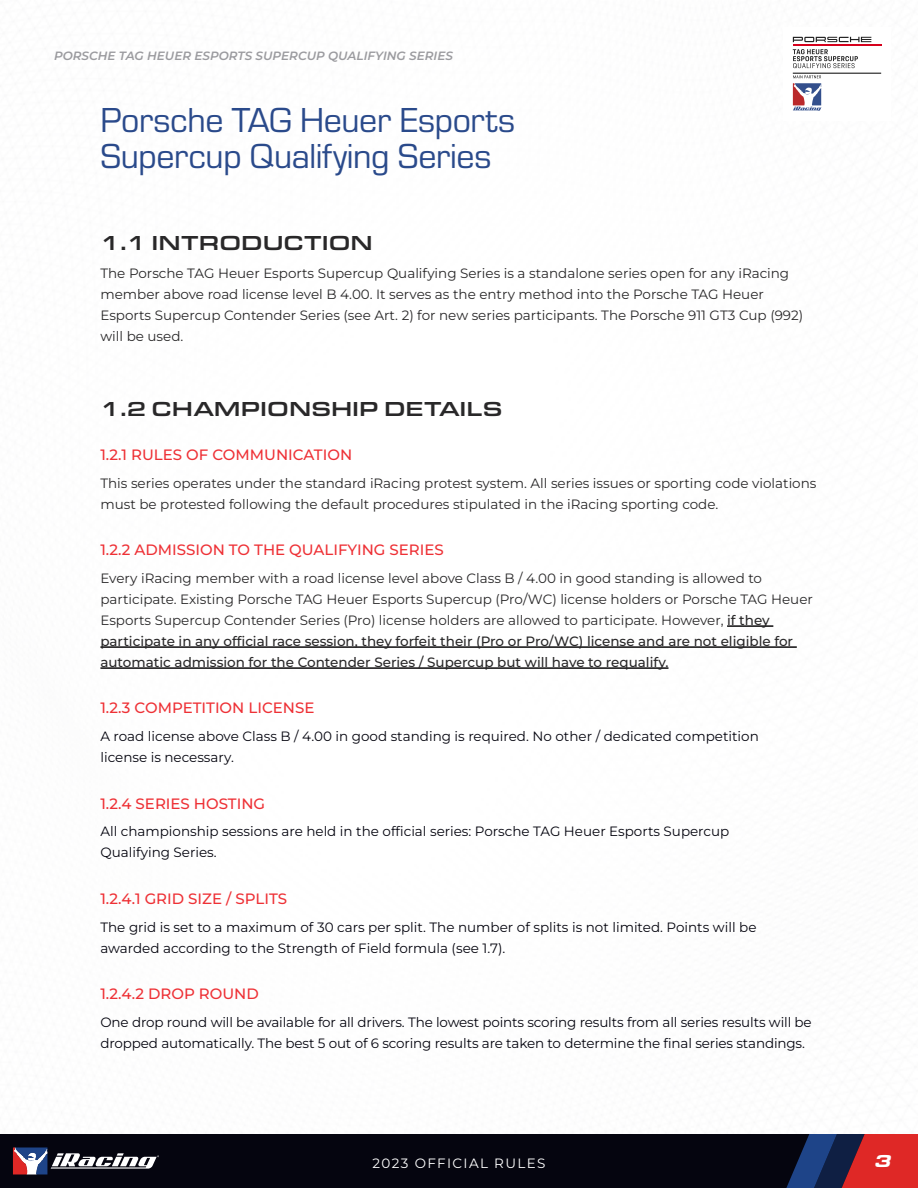
<style>
.page{position:relative;width:918px;height:1188px;background:#fff}
.page>*{position:absolute;margin:0;border:0;box-sizing:border-box;transform-origin:0 0}
.t1{font:36px/36px "Eurostile";letter-spacing:-.01em;color:#2a4a8b}
.t2{font:500 21px "Eurostile Ext";color:#292829}
.t3{font:italic 900 18px "Eurostile Ext";color:#fff}
.t4{font:100 15px "Montserrat";color:#ee3136}
.t5{font:100 13.5px/21px "Montserrat";color:#292829}
.t6{font:100 13.5px/21px "Montserrat";color:#05050f}
.t7{font:100 13.5px "Montserrat";letter-spacing:.1em;color:#fff}
.t8{font:italic 100 12px "Montserrat";color:#9b9b9f}
</style>
<div class="page">
<div style="left:0;top:1134px;width:918px;height:54px;background:#05050f"></div>
<svg style="left:786px;top:1134px;width:132px;height:54px;background:#77283e"></svg>
<svg style="left:13px;top:1148px;width:146px;height:26px"></svg>
<svg style="left:793px;top:37px;width:78px;height:5px"></svg>
<hr style="left:793px;top:45px;width:88px;height:1px;background:#d6001c">
<hr style="left:793px;top:73px;width:88px;height:1px;background:#000">
<svg style="left:793px;top:75px;width:29px;height:36px"></svg>
<svg style="left:793px;top:49px;width:65px;height:19px"></svg>
<hr style="left:727px;top:625px;width:46px;height:2px;background:#292829">
<hr style="left:100px;top:646px;width:697px;height:2px;background:#292829">
<hr style="left:100px;top:667px;width:569px;height:2px;background:#292829">
<p class="t8" style="left:54px;top:48px;width:400px">PORSCHE TAG HEUER ESPORTS SUPERCUP QUALIFYING SERIES</p>
<h1 class="t1" style="left:100px;top:100px;width:416px">Porsche TAG Heuer Esports<br>Supercup Qualifying Series</h1>
<h2 class="t2" style="left:100px;top:228px;width:274px">1.1 INTRODUCTION</h2>
<p class="t5" style="left:100px;top:262px;width:704px">The Porsche TAG Heuer Esports Supercup Qualifying Series is a standalone series open for any iRacing member above road license level B 4.00. It serves as the entry method into the Porsche TAG Heuer Esports Supercup Contender Series (see Art. 2) for new series participants. The Porsche 911 GT3 Cup (992) will be used.</p>
<h2 class="t2" style="left:100px;top:394px;width:404px">1.2 CHAMPIONSHIP DETAILS</h2>
<p class="t4" style="left:100px;top:444px;width:253px">1.2.1 RULES OF COMMUNICATION</p>
<p class="t5" style="left:100px;top:472px;width:718px">This series operates under the standard iRacing protest system. All series issues or sporting code violations must be protested following the default procedures stipulated in the iRacing sporting code.</p>
<p class="t4" style="left:100px;top:540px;width:345px">1.2.2 ADMISSION TO THE QUALIFYING SERIES</p>
<p class="t5" style="left:100px;top:567px;width:714px">Every iRacing member with a road license level above Class B / 4.00 in good standing is allowed to participate. Existing Porsche TAG Heuer Esports Supercup (Pro/WC) license holders or Porsche TAG Heuer Esports Supercup Contender Series (Pro) license holders are allowed to participate. However, if they participate in any official race session, they forfeit their (Pro or Pro/WC) license and are not eligible for automatic admission for the Contender Series / Supercup but will have to requalify.</p>
<p class="t4" style="left:100px;top:698px;width:216px">1.2.3 COMPETITION LICENSE</p>
<p class="t6" style="left:100px;top:725px;width:660px">A road license above Class B / 4.00 in good standing is required. No other / dedicated competition license is necessary.</p>
<p class="t4" style="left:100px;top:793px;width:166px">1.2.4 SERIES HOSTING</p>
<p class="t6" style="left:100px;top:821px;width:630px">All championship sessions are held in the official series: Porsche TAG Heuer Esports Supercup<br>Qualifying Series.</p>
<p class="t4" style="left:100px;top:888px;width:188px">1.2.4.1 GRID SIZE / SPLITS</p>
<p class="t6" style="left:100px;top:916px;width:658px">The grid is set to a maximum of 30 cars per split. The number of splits is not limited. Points will be awarded according to the Strength of Field formula (see 1.7).</p>
<p class="t4" style="left:100px;top:984px;width:160px">1.2.4.2 DROP ROUND</p>
<p class="t6" style="left:100px;top:1011px;width:713px">One drop round will be available for all drivers. The lowest points scoring results from all series results will be dropped automatically. The best 5 out of 6 scoring results are taken to determine the final series standings.</p>
<p class="t7" style="left:373px;top:1154px;width:174px">2023 OFFICIAL RULES</p>
<h3 class="t3" style="left:875px;top:1147px;width:19px">3</h3>
</div>
